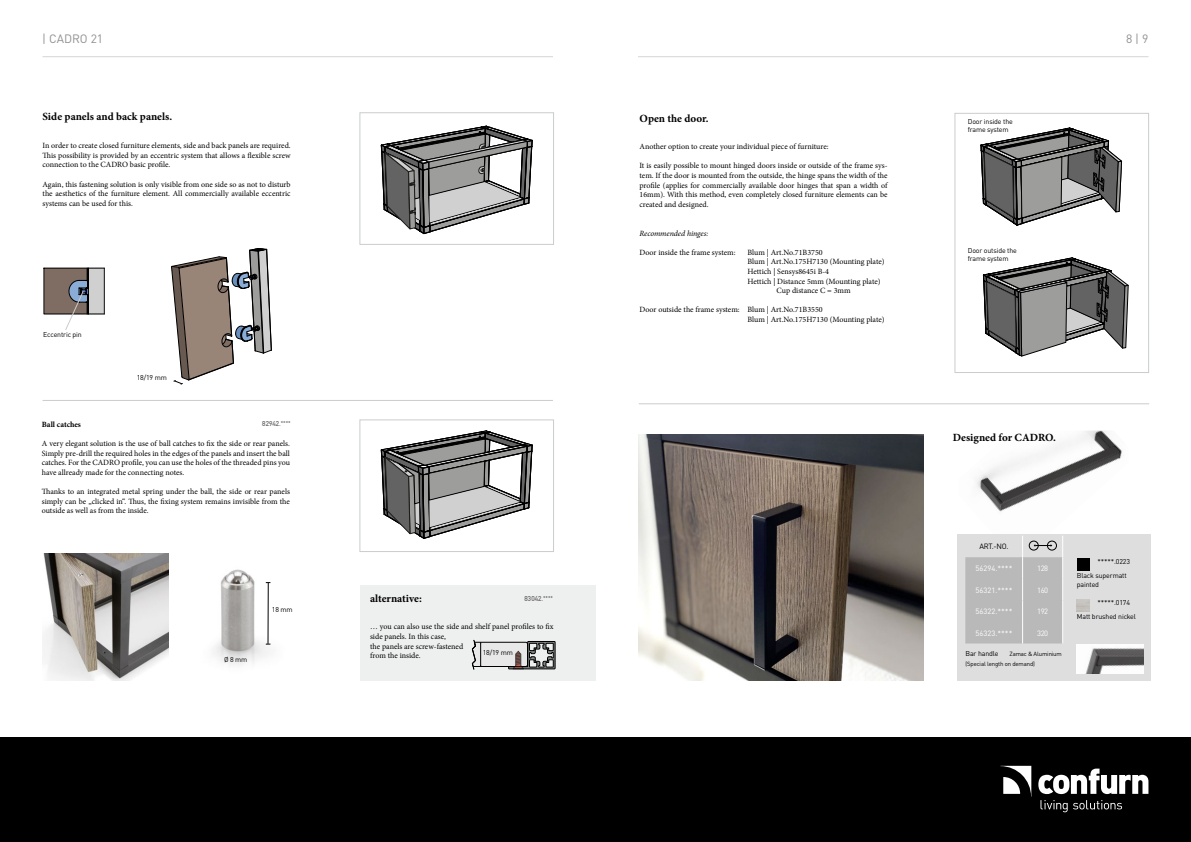
<style>
.page{position:relative;width:1191px;height:842px;background:#fff}
.page>*{position:absolute;margin:0;border:0;box-sizing:border-box;transform-origin:0 0}
.t1{font:12px "DIN Pro";color:#8f908f}
.t2{font:700 11px "Minion Pro";color:#000}
.t3{font:8px/9.6px "Minion Pro";color:#000;text-align:justify}
.t4{font:italic 8px "Minion Pro";letter-spacing:-.005em;color:#000}
.t5{font:700 8px "Minion Pro";color:#000}
.t6{font:7.6px "DIN Pro";color:#fff}
.t7{font:7.6px "DIN Pro";color:#000}
.t8{font:7px/8px "DIN Pro";letter-spacing:-.02em;color:#000}
.t9{font:700 7px "DIN Alternate";color:#6b6b6a}
.t10{font:6px/10px "DIN Pro";letter-spacing:-.02em;color:#000}
</style>
<div class="page">
<div style="left:0;top:737px;width:1191px;height:105px;background:#000"></div>
<svg style="left:1000px;top:766px;width:31px;height:28px"></svg>
<svg style="left:1038px;top:769px;width:110px;height:25px"></svg>
<svg style="left:1040px;top:800px;width:27px;height:12px"></svg>
<svg style="left:1073px;top:800px;width:49px;height:9px"></svg>
<hr style="left:638px;top:56px;width:510px;height:1px;background:#d5d5d5">
<hr style="left:43px;top:56px;width:510px;height:1px;background:#d5d5d5">
<div style="left:360px;top:113px;width:193px;height:131px;border:1px solid #cbcccc"></div>
<svg style="left:381px;top:126px;width:152px;height:108px"></svg>
<hr style="left:43px;top:400px;width:510px;height:1px;background:#cbcccc">
<div style="left:360px;top:585px;width:235px;height:95px;background:#eeefef"></div>
<div style="left:360px;top:420px;width:193px;height:132px;border:1px solid #cbcccc"></div>
<svg style="left:381px;top:431px;width:152px;height:108px"></svg>
<img style="left:42px;top:554px;width:127px;height:126px">
<img style="left:213px;top:569px;width:58px;height:96px">
<hr style="left:268px;top:583px;width:1px;height:61px;background:#000">
<div style="left:954px;top:113px;width:194px;height:260px;border:1px solid #cbcccc"></div>
<svg style="left:983px;top:258px;width:145px;height:98px"></svg>
<svg style="left:980px;top:128px;width:141px;height:98px"></svg>
<img style="left:638px;top:435px;width:285px;height:245px">
<hr style="left:639px;top:404px;width:510px;height:1px;background:#cbcccc">
<img style="left:976px;top:430px;width:146px;height:82px">
<svg style="left:44px;top:268px;width:60px;height:62px"></svg>
<svg style="left:171px;top:248px;width:101px;height:137px"></svg>
<svg style="left:472px;top:640px;width:83px;height:29px"></svg>
<div style="left:956px;top:534px;width:194px;height:146px;background:#dedede"></div>
<svg style="left:965px;top:536px;width:98px;height:107px"></svg>
<div style="left:1029px;top:541px;width:9px;height:9px;border:1px solid #000;border-radius:50%"></div>
<div style="left:1047px;top:541px;width:9px;height:9px;border:1px solid #000;border-radius:50%"></div>
<div style="left:1077px;top:559px;width:12px;height:12px;background:#000"></div>
<svg style="left:1077px;top:599px;width:12px;height:13px"></svg>
<img style="left:1077px;top:644px;width:66px;height:30px">
<h1 class="t1" style="left:42px;top:29px;width:62px">| CADRO 21</h1>
<h1 class="t1" style="left:1126px;top:29px;width:24px">8 | 9</h1>
<h2 class="t2" style="left:43px;top:109px;width:131px">Side panels and back panels.</h2>
<p class="t3" style="left:43px;top:141px;width:250px">In order to create closed furniture elements, side and back panels are required.<br>This possibility is provided by an eccentric system that allows a flexible screw connection to the CADRO basic profile.</p>
<p class="t3" style="left:43px;top:179px;width:250px">Again, this fastening solution is only visible from one side so as not to disturb the aesthetics of the furniture element. All commercially available eccentric systems can be used for this.</p>
<p class="t8" style="left:43px;top:330px;width:40px">Eccentric pin</p>
<p class="t8" style="left:137px;top:373px;width:32px">18/19 mm</p>
<p class="t5" style="left:42px;top:419px;width:41px">Ball catches</p>
<p class="t3" style="left:42px;top:439px;width:250px">A very elegant solution is the use of ball catches to fix the side or rear panels.<br>Simply pre-drill the required holes in the edges of the panels and insert the ball catches. For the CADRO profile, you can use the holes of the threaded pins you have allready made for the connecting notes.</p>
<p class="t3" style="left:42px;top:487px;width:250px">Thanks to an integrated metal spring under the ball, the side or rear panels simply can be „clicked in“. Thus, the fixing system remains invisible from the outside as well as from the inside.</p>
<p class="t9" style="left:262px;top:419px;width:30px">82942.****</p>
<p class="t8" style="left:224px;top:655px;width:25px">Ø 8 mm</p>
<p class="t8" style="left:272px;top:605px;width:22px">18 mm</p>
<h2 class="t2" style="left:370px;top:590px;width:53px">alternative:</h2>
<p class="t3" style="left:370px;top:622px;width:185px;text-align:left">… you can also use the side and shelf panel profiles to fix side panels. In this case,<br>the panels are screw-fastened<br>from the inside.</p>
<p class="t9" style="left:524px;top:593px;width:30px">83042.****</p>
<p class="t8" style="left:483px;top:648px;width:32px">18/19 mm</p>
<h2 class="t2" style="left:639px;top:110px;width:71px">Open the door.</h2>
<p class="t3" style="left:639px;top:142px;width:190px">Another option to create your individual piece of furniture:</p>
<p class="t3" style="left:639px;top:161px;width:250px">It is easily possible to mount hinged doors inside or outside of the frame sys&shy;tem. If the door is mounted from the outside, the hinge spans the width of the profile (applies for commercially available door hinges that span a width of 16mm). With this method, even completely closed furniture elements can be created and designed.</p>
<p class="t4" style="left:639px;top:228px;width:70px">Recommended hinges:</p>
<p class="t3" style="left:639px;top:247px;width:98px">Door inside the frame system:</p>
<p class="t3" style="left:747px;top:247px;width:77px">Blum | Art.No.71B3750</p>
<p class="t3" style="left:747px;top:257px;width:138px">Blum | Art.No.175H7130 (Mounting plate)</p>
<p class="t3" style="left:747px;top:267px;width:83px">Hettich | Sensys8645i B-4</p>
<p class="t3" style="left:747px;top:276px;width:134px">Hettich | Distance 5mm (Mounting plate)</p>
<p class="t3" style="left:776px;top:286px;width:76px">Cup distance C = 3mm</p>
<p class="t3" style="left:747px;top:305px;width:138px;text-indent:-108px">Door outside the frame system: Blum | Art.No.71B3550<br>Blum | Art.No.175H7130 (Mounting plate)</p>
<p class="t8" style="left:967px;top:117px;width:47px">Door inside the frame system</p>
<p class="t8" style="left:967px;top:246px;width:51px">Door outside the frame system</p>
<h2 class="t2" style="left:953px;top:430px;width:105px">Designed for CADRO.</h2>
<p class="t7" style="left:979px;top:541px;width:31px">ART.-NO.</p>
<p class="t6" style="left:975px;top:562px;width:38px">56294.****</p>
<p class="t6" style="left:1037px;top:562px;width:13px">128</p>
<p class="t6" style="left:975px;top:584px;width:38px">56321.****</p>
<p class="t6" style="left:1037px;top:584px;width:13px">160</p>
<p class="t6" style="left:975px;top:605px;width:38px">56322.****</p>
<p class="t6" style="left:1037px;top:605px;width:13px">192</p>
<p class="t6" style="left:975px;top:627px;width:38px">56323.****</p>
<p class="t6" style="left:1037px;top:627px;width:13px">320</p>
<p class="t8" style="left:965px;top:648px;width:34px">Bar handle</p>
<p class="t10" style="left:965px;top:648px;width:98px;text-indent:44px">Zamac &amp; Aluminium (Special length on demand)</p>
<p class="t8" style="left:1077px;top:554px;width:55px;line-height:14px;text-indent:21px">*****.0223<br>Black supermatt</p>
<p class="t8" style="left:1077px;top:580px;width:24px">painted</p>
<p class="t8" style="left:1077px;top:595px;width:60px;line-height:14px;text-indent:21px">*****.0174<br>Matt brushed nickel</p>
</div>
